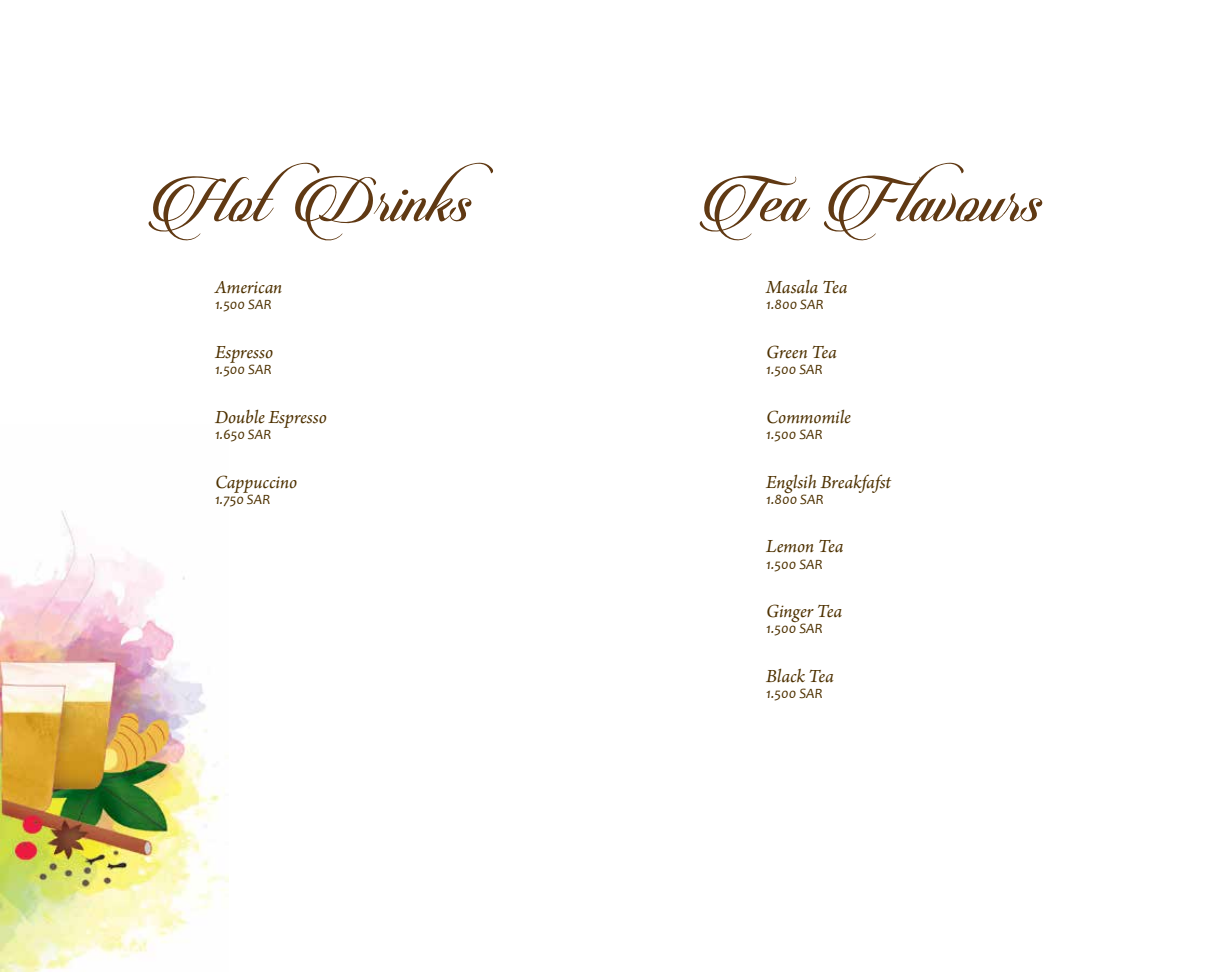
<style>
.page{position:relative;width:1215px;height:972px;background:#fff}
.page>*{position:absolute;margin:0;border:0;box-sizing:border-box;transform-origin:0 0}
.t1{font:72px "Candlescript Demo Version";color:#603913}
.t2{font:italic 19.5px "Arno Pro";letter-spacing:-.005em;color:#4e3100}
.t3{font:italic 14.25px "Candara";color:#4e3100}
</style>
<div class="page">
<img style="left:0;top:511px;width:228px;height:461px">
<h1 class="t1" style="left:145px;top:154px;width:351px">HotDrinks</h1>
<p class="t2" style="left:215px;top:276px;width:69px">American</p>
<p class="t3" style="left:215px;top:296px;width:58px">1.500 SAR</p>
<p class="t2" style="left:215px;top:341px;width:60px">Espresso</p>
<p class="t3" style="left:215px;top:361px;width:58px">1.500 SAR</p>
<p class="t2" style="left:215px;top:406px;width:113px">Double Espresso</p>
<p class="t3" style="left:215px;top:425px;width:58px">1.650 SAR</p>
<p class="t2" style="left:215px;top:471px;width:84px">Cappuccino</p>
<p class="t3" style="left:215px;top:490px;width:57px">1.750 SAR</p>
<h1 class="t1" style="left:696px;top:154px;width:344px">Tea Flavours</h1>
<p class="t2" style="left:766px;top:276px;width:83px">Masala Tea</p>
<p class="t3" style="left:766px;top:296px;width:59px">1.800 SAR</p>
<p class="t2" style="left:766px;top:341px;width:72px">Green Tea</p>
<p class="t3" style="left:766px;top:361px;width:58px">1.500 SAR</p>
<p class="t2" style="left:766px;top:406px;width:86px">Commomile</p>
<p class="t3" style="left:766px;top:425px;width:58px">1.500 SAR</p>
<p class="t2" style="left:766px;top:471px;width:126px">Englsih Breakfafst</p>
<p class="t3" style="left:766px;top:490px;width:59px">1.800 SAR</p>
<p class="t2" style="left:766px;top:535px;width:79px">Lemon Tea</p>
<p class="t3" style="left:766px;top:555px;width:58px">1.500 SAR</p>
<p class="t2" style="left:766px;top:600px;width:78px">Ginger Tea</p>
<p class="t3" style="left:766px;top:620px;width:58px">1.500 SAR</p>
<p class="t2" style="left:766px;top:665px;width:69px">Black Tea</p>
<p class="t3" style="left:766px;top:685px;width:58px">1.500 SAR</p>
</div>
